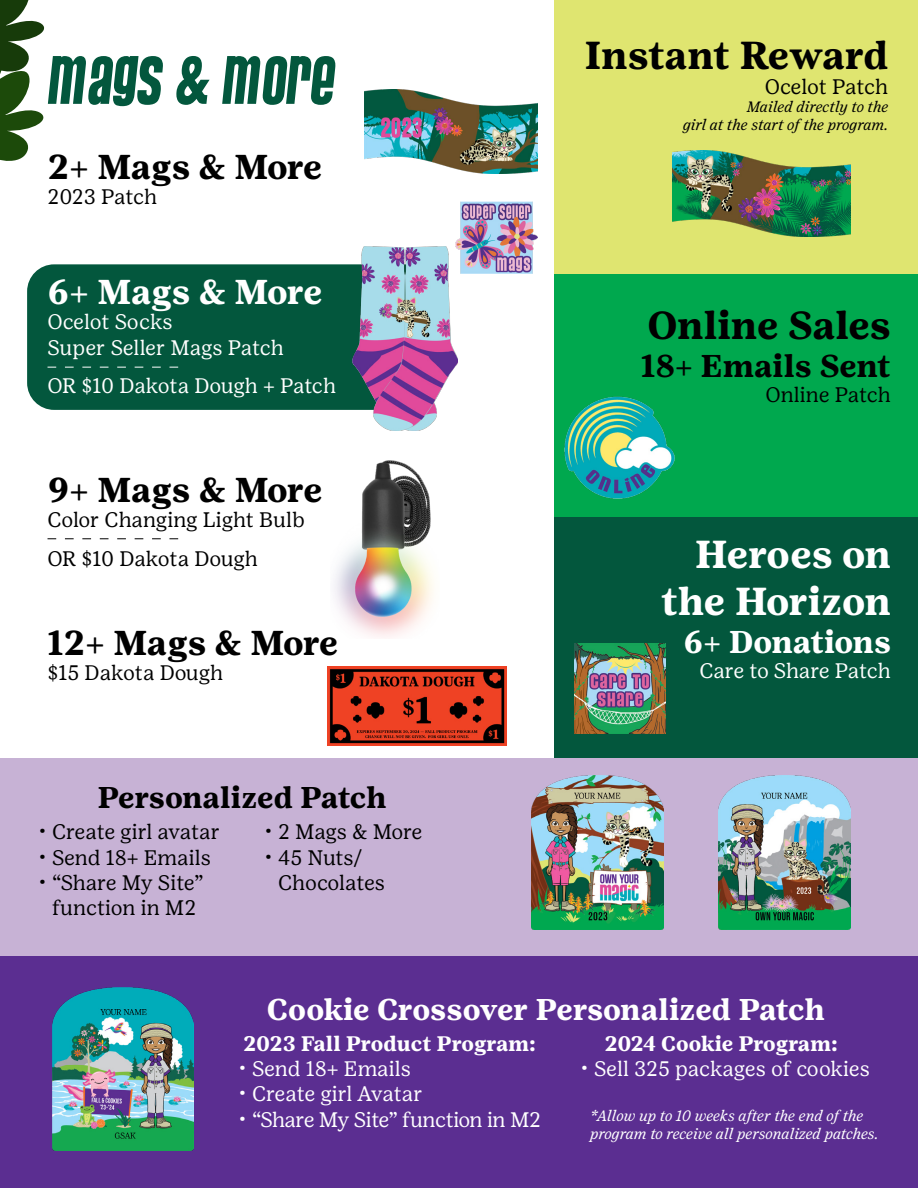
<style>
.page{position:relative;width:918px;height:1188px;background:#fff}
.page>*{position:absolute;margin:0;border:0;box-sizing:border-box;transform-origin:0 0}
.t1{font:72px "Pussycat Sassy";color:#03573d}
.t2{font:700 39px "Girl Scout Text";letter-spacing:-.005em;color:#000}
.t3{font:700 39px/46.8px "Girl Scout Text";letter-spacing:-.005em;color:#fff;text-align:right}
.t4{font:700 34.5px "Girl Scout Text";letter-spacing:-.02em;color:#000}
.t5{font:700 34.5px "Girl Scout Text";letter-spacing:-.02em;color:#fff}
.t6{font:700 31.5px "Girl Scout Text";color:#000}
.t7{font:700 31.5px "Girl Scout Text";letter-spacing:-.01em;color:#fff}
.t8{font:700 30px "Girl Scout Text";color:#fff}
.t9{font:700 30px "Girl Scout Text";color:#000}
.Paragraph_Style_2{font:21px/25.2px "Girl Scout Text";letter-spacing:-.005em;color:#000;text-align:center}
.Paragraph_Style_2-2{font:21px "Girl Scout Text";letter-spacing:-.01em;color:#fff}
.Level{font:700 21px "Girl Scout Text";color:#fff}
.Paragraph_Style_2-3{font:21px "Girl Scout Text";letter-spacing:-.03em;color:#fff}
.Paragraph_Style_1{font:21px "Girl Scout Text";letter-spacing:-.005em;color:#000}
.Paragraph_Style_1-2{font:21px "Girl Scout Text";letter-spacing:-.015em;color:#fff}
.Paragraph_Style_1-3{font:italic 15px/18px "Girl Scout Text";color:#fff}
.Paragraph_Style_1-4{font:italic 15px/18px "Girl Scout Text";letter-spacing:-.01em;color:#000;text-align:right}
</style>
<div class="page">
<svg style="left:0;top:0;width:45px;height:161px"></svg>
<div style="left:554px;top:0;width:364px;height:274px;background:#dfe570"></div>
<div style="left:554px;top:274px;width:364px;height:258px;background:#00a84e"></div>
<div style="left:554px;top:517px;width:364px;height:241px;background:#03573d"></div>
<div style="left:0;top:758px;width:918px;height:216px;background:#c7b2d5"></div>
<div style="left:0;top:957px;width:918px;height:231px;background:#5b2e91"></div>
<div style="left:27px;top:264px;width:409px;height:146px;background:#03573d;border-radius:27px"></div>
<svg style="left:48px;top:367px;width:130px;height:1px"></svg>
<img style="left:365px;top:90px;width:172px;height:83px">
<img style="left:575px;top:643px;width:90px;height:91px">
<img style="left:719px;top:776px;width:132px;height:153px">
<img style="left:532px;top:776px;width:132px;height:153px">
<img style="left:53px;top:987px;width:140px;height:163px">
<img style="left:352px;top:246px;width:105px;height:185px">
<img style="left:334px;top:460px;width:100px;height:177px">
<img style="left:328px;top:666px;width:178px;height:79px">
<svg style="left:48px;top:538px;width:130px;height:1px"></svg>
<img style="left:456px;top:202px;width:82px;height:72px">
<img style="left:672px;top:150px;width:178px;height:86px">
<img style="left:565px;top:396px;width:110px;height:102px">
<p class="t1" style="left:48px;top:40px;width:288px">MAGS &amp; MORE</p>
<p class="t4" style="left:48px;top:147px;width:276px">2+ Mags &amp; More</p>
<p class="Paragraph_Style_1" style="left:48px;top:185px;width:111px">2023 Patch</p>
<p class="t5" style="left:48px;top:272px;width:276px">6+ Mags &amp; More</p>
<p class="Paragraph_Style_2-2" style="left:48px;top:310px;width:127px">Ocelot Socks</p>
<p class="Paragraph_Style_2-2" style="left:48px;top:335px;width:238px">Super Seller Mags Patch</p>
<p class="Paragraph_Style_2-2" style="left:48px;top:374px;width:290px">OR $10 Dakota Dough + Patch</p>
<p class="t4" style="left:48px;top:470px;width:276px">9+ Mags &amp; More</p>
<p class="Paragraph_Style_2" style="left:48px;top:507px;width:259px">Color Changing Light Bulb</p>
<p class="Paragraph_Style_2" style="left:48px;top:546px;width:212px">OR $10 Dakota Dough</p>
<p class="t4" style="left:48px;top:622px;width:292px">12+ Mags &amp; More</p>
<p class="Paragraph_Style_2" style="left:48px;top:660px;width:177px">$15 Dakota Dough</p>
<p class="t9" style="left:97px;top:780px;width:291px">Personalized Patch</p>
<p class="Paragraph_Style_2" style="left:39px;top:820px;width:183px">• Create girl avatar</p>
<p class="Paragraph_Style_2" style="left:39px;top:845px;width:174px">• Send 18+ Emails</p>
<p class="Paragraph_Style_2" style="left:39px;top:870px;width:167px">• “Share My Site” function in M2</p>
<p class="Paragraph_Style_2" style="left:265px;top:820px;width:159px">• 2 Mags &amp; More</p>
<p class="Paragraph_Style_2" style="left:278px;top:845px;width:109px;text-align:left;text-indent:-14px">• 45 Nuts/<br>Chocolates</p>
<p class="t2" style="left:585px;top:32px;width:305px">Instant Reward</p>
<p class="Paragraph_Style_1" style="left:765px;top:75px;width:125px">Ocelot Patch</p>
<p class="Paragraph_Style_1-4" style="left:683px;top:98px;width:207px">Mailed directly to the<br>girl at the start of the program.</p>
<p class="t2" style="left:647px;top:303px;width:245px">Online Sales</p>
<p class="t6" style="left:641px;top:347px;width:252px">18+ Emails Sent</p>
<p class="Paragraph_Style_2" style="left:765px;top:382px;width:127px">Online Patch</p>
<p class="t3" style="left:661px;top:531px;width:231px">Heroes on the Horizon</p>
<p class="t7" style="left:683px;top:623px;width:209px">6+ Donations</p>
<p class="Paragraph_Style_1-2" style="left:699px;top:659px;width:193px">Care to Share Patch</p>
<p class="t8" style="left:267px;top:992px;width:560px">Cookie Crossover Personalized Patch</p>
<p class="Level" style="left:243px;top:1031px;width:294px">2023 Fall Product Program:</p>
<p class="Paragraph_Style_2-2" style="left:239px;top:1057px;width:174px">• Send 18+ Emails</p>
<p class="Paragraph_Style_2-2" style="left:239px;top:1082px;width:186px">• Create girl Avatar</p>
<p class="Paragraph_Style_2-3" style="left:239px;top:1108px;width:304px">• “Share My Site” function in M2</p>
<p class="Level" style="left:604px;top:1031px;width:235px">2024 Cookie Program:</p>
<p class="Paragraph_Style_2-2" style="left:581px;top:1057px;width:291px">• Sell 325 packages of cookies</p>
<p class="Paragraph_Style_1-3" style="left:590px;top:1107px;width:290px">*Allow up to 10 weeks after the end of the program to receive all personalized patches.</p>
</div>
